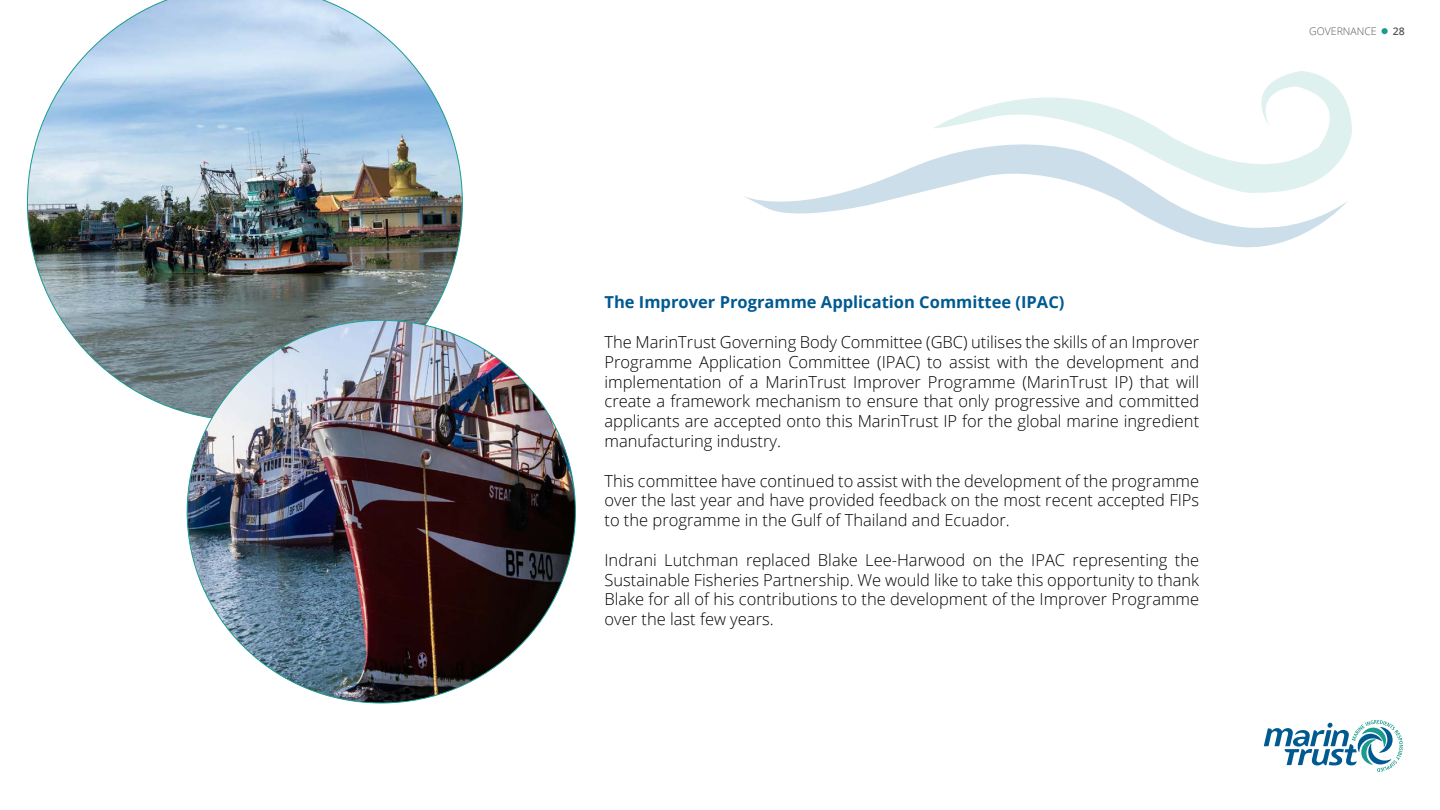
<style>
.page{position:relative;width:1440px;height:810px;background:#fff}
.page>*{position:absolute;margin:0;border:0;box-sizing:border-box;transform-origin:0 0}
.t1{font:300 16.5px/19.8px "Open Sans";color:#000;text-align:justify}
.t2{font:700 16.5px "Open Sans";color:#005a91}
.t3{font:300 10.5px "Open Sans";color:#575656}
.s1{color:#1a9b8e}
.s2{font-weight:600}
</style>
<div class="page">
<svg style="left:1264px;top:720px;width:139px;height:52px"></svg>
<img style="left:27px;top:0;width:436px;height:413px">
<img style="left:187px;top:320px;width:388px;height:383px">
<svg style="left:934px;top:71px;width:418px;height:75px"></svg>
<svg style="left:744px;top:129px;width:604px;height:119px"></svg>
<p class="t2" style="left:604px;top:291px;width:461px">The Improver Programme Application Committee (IPAC)</p>
<p class="t1" style="left:604px;top:332px;width:596px">The MarinTrust Governing Body Committee (GBC) utilises the skills of an Improver Programme Application Committee (IPAC) to assist with the development and implementation of a MarinTrust Improver Programme (MarinTrust IP) that will create a framework mechanism to ensure that only progressive and committed applicants are accepted onto this MarinTrust IP for the global marine ingredient manufacturing industry.</p>
<p class="t1" style="left:604px;top:470px;width:596px">This committee have continued to assist with the development of the programme over the last year and have provided feedback on the most recent accepted FIPs to the programme in the Gulf of Thailand and Ecuador.</p>
<p class="t1" style="left:604px;top:550px;width:596px">Indrani Lutchman replaced Blake Lee-Harwood on the IPAC representing the Sustainable Fisheries Partnership. We would like to take this opportunity to thank Blake for all of his contributions to the development of the Improver Programme over the last few years.</p>
<p class="t3" style="left:1309px;top:24px;width:97px">GOVERNANCE <span class="s1">●</span> <span class="s2">28</span></p>
</div>
